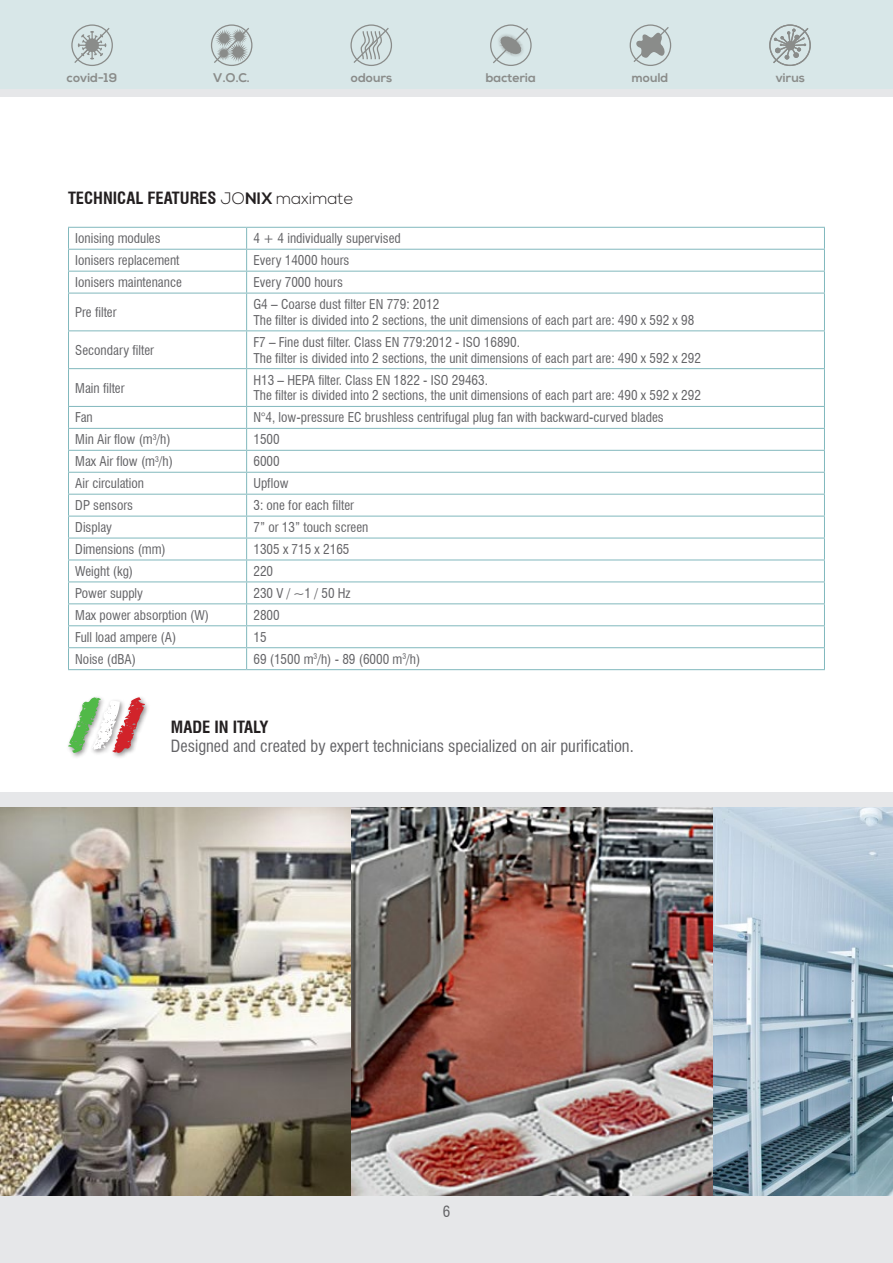
<style>
.page{position:relative;width:893px;height:1263px;background:#fff}
.page>*{position:absolute;margin:0;border:0;box-sizing:border-box;transform-origin:0 0}
.t1{font:condensed 16.5px "Swiss 721 BT";color:#636366}
.t2{font:700 condensed 16.5px "Swiss 721 BT";color:#231f20}
.t3{font:condensed 15px "Swiss 721 BT";color:#636366}
.t4{font:condensed 13.2px "Swiss 721 BT";color:#636366}
.t5{font:700 12.6px "Nexa";color:#8a8c8a}
.s1{font-family:"Nexa";font-weight:300;font-stretch:normal}
.s2{font-family:"Nexa";font-stretch:normal}
</style>
<div class="page">
<div style="left:0;top:792px;width:893px;height:471px;background:#e6e7e9"></div>
<img style="left:0;top:808px;width:893px;height:388px">
<div style="left:66px;top:695px;width:85px;height:64px;background:#231f20;opacity:.5"></div>
<svg style="left:66px;top:697px;width:81px;height:56px"></svg>
<div style="left:0;top:0;width:893px;height:89px;background:#d8e7e8"></div>
<div style="left:0;top:89px;width:893px;height:8px;background:#e6e7e9"></div>
<svg style="left:71px;top:24px;width:42px;height:42px"></svg>
<svg style="left:211px;top:24px;width:41px;height:42px"></svg>
<svg style="left:350px;top:24px;width:42px;height:42px"></svg>
<svg style="left:490px;top:24px;width:42px;height:42px"></svg>
<svg style="left:630px;top:24px;width:41px;height:42px"></svg>
<svg style="left:769px;top:24px;width:42px;height:42px"></svg>
<svg style="left:69px;top:228px;width:755px;height:441px"></svg>
<hr style="left:68px;top:227px;width:179px;height:1px;background:#81b8bd">
<hr style="left:247px;top:227px;width:578px;height:1px;background:#81b8bd">
<hr style="left:68px;top:249px;width:179px;height:1px;background:#81b8bd">
<hr style="left:247px;top:249px;width:578px;height:1px;background:#81b8bd">
<hr style="left:68px;top:271px;width:179px;height:1px;background:#81b8bd">
<svg style="left:68px;top:228px;width:1px;height:65px"></svg>
<hr style="left:247px;top:271px;width:578px;height:1px;background:#81b8bd">
<svg style="left:246px;top:228px;width:1px;height:65px"></svg>
<svg style="left:824px;top:228px;width:1px;height:65px"></svg>
<hr style="left:68px;top:293px;width:179px;height:1px;background:#81b8bd">
<hr style="left:68px;top:294px;width:1px;height:36px;background:#81b8bd">
<hr style="left:247px;top:293px;width:578px;height:1px;background:#81b8bd">
<hr style="left:246px;top:294px;width:1px;height:36px;background:#81b8bd">
<hr style="left:824px;top:294px;width:1px;height:36px;background:#81b8bd">
<hr style="left:68px;top:330px;width:179px;height:1px;background:#81b8bd">
<hr style="left:68px;top:331px;width:1px;height:37px;background:#81b8bd">
<hr style="left:247px;top:330px;width:578px;height:1px;background:#81b8bd">
<hr style="left:246px;top:331px;width:1px;height:37px;background:#81b8bd">
<hr style="left:824px;top:331px;width:1px;height:37px;background:#81b8bd">
<hr style="left:68px;top:368px;width:179px;height:1px;background:#81b8bd">
<hr style="left:68px;top:369px;width:1px;height:37px;background:#81b8bd">
<hr style="left:247px;top:368px;width:578px;height:1px;background:#81b8bd">
<hr style="left:246px;top:369px;width:1px;height:37px;background:#81b8bd">
<hr style="left:824px;top:369px;width:1px;height:37px;background:#81b8bd">
<hr style="left:68px;top:406px;width:179px;height:1px;background:#81b8bd">
<hr style="left:247px;top:406px;width:578px;height:1px;background:#81b8bd">
<hr style="left:68px;top:428px;width:179px;height:1px;background:#81b8bd">
<hr style="left:247px;top:428px;width:578px;height:1px;background:#81b8bd">
<hr style="left:68px;top:450px;width:179px;height:1px;background:#81b8bd">
<hr style="left:247px;top:450px;width:578px;height:1px;background:#81b8bd">
<hr style="left:68px;top:472px;width:179px;height:1px;background:#81b8bd">
<hr style="left:247px;top:472px;width:578px;height:1px;background:#81b8bd">
<hr style="left:68px;top:494px;width:179px;height:1px;background:#81b8bd">
<hr style="left:247px;top:494px;width:578px;height:1px;background:#81b8bd">
<hr style="left:68px;top:516px;width:179px;height:1px;background:#81b8bd">
<hr style="left:247px;top:516px;width:578px;height:1px;background:#81b8bd">
<hr style="left:68px;top:538px;width:179px;height:1px;background:#81b8bd">
<hr style="left:247px;top:538px;width:578px;height:1px;background:#81b8bd">
<hr style="left:68px;top:559px;width:179px;height:1px;background:#81b8bd">
<hr style="left:247px;top:559px;width:578px;height:1px;background:#81b8bd">
<hr style="left:68px;top:581px;width:179px;height:1px;background:#81b8bd">
<hr style="left:247px;top:581px;width:578px;height:1px;background:#81b8bd">
<hr style="left:68px;top:603px;width:179px;height:1px;background:#81b8bd">
<hr style="left:247px;top:603px;width:578px;height:1px;background:#81b8bd">
<hr style="left:68px;top:625px;width:179px;height:1px;background:#81b8bd">
<hr style="left:247px;top:625px;width:578px;height:1px;background:#81b8bd">
<hr style="left:68px;top:647px;width:179px;height:1px;background:#81b8bd">
<svg style="left:68px;top:407px;width:1px;height:262px"></svg>
<hr style="left:247px;top:647px;width:578px;height:1px;background:#81b8bd">
<svg style="left:246px;top:407px;width:1px;height:262px"></svg>
<svg style="left:824px;top:407px;width:1px;height:262px"></svg>
<hr style="left:68px;top:669px;width:179px;height:1px;background:#81b8bd">
<hr style="left:247px;top:669px;width:578px;height:1px;background:#81b8bd">
<p class="t5" style="left:67px;top:70px;width:52px">covid-19</p>
<p class="t5" style="left:213px;top:70px;width:38px">V.O.C.</p>
<p class="t5" style="left:351px;top:70px;width:43px">odours</p>
<p class="t5" style="left:486px;top:70px;width:52px">bacteria</p>
<p class="t5" style="left:632px;top:70px;width:38px">mould</p>
<p class="t5" style="left:776px;top:70px;width:31px">virus</p>
<p class="t2" style="left:68px;top:188px;width:287px">TECHNICAL FEATURES <span class="s1">JO</span><span class="s2">NIX</span> <span class="s1">maximate</span></p>
<p class="t4" style="left:75px;top:231px;width:87px">Ionising modules</p>
<p class="t4" style="left:253px;top:231px;width:149px">4 + 4 individually supervised</p>
<p class="t4" style="left:75px;top:252px;width:106px">Ionisers replacement</p>
<p class="t4" style="left:253px;top:252px;width:98px">Every 14000 hours</p>
<p class="t4" style="left:75px;top:274px;width:108px">Ionisers maintenance</p>
<p class="t4" style="left:253px;top:274px;width:91px">Every 7000 hours</p>
<p class="t4" style="left:75px;top:304px;width:43px">Pre filter</p>
<p class="t4" style="left:253px;top:296px;width:187px">G4 – Coarse dust filter EN 779: 2012</p>
<p class="t4" style="left:253px;top:312px;width:442px">The filter is divided into 2 sections, the unit dimensions of each part are: 490 x 592 x 98</p>
<p class="t4" style="left:75px;top:342px;width:80px">Secondary filter</p>
<p class="t4" style="left:75px;top:380px;width:51px">Main filter</p>
<p class="t4" style="left:253px;top:334px;width:268px">F7 – Fine dust filter. Class EN 779:2012 - ISO 16890.</p>
<p class="t4" style="left:253px;top:350px;width:449px">The filter is divided into 2 sections, the unit dimensions of each part are: 490 x 592 x 292</p>
<p class="t4" style="left:253px;top:372px;width:236px">H13 – HEPA filter. Class EN 1822 - ISO 29463.</p>
<p class="t4" style="left:253px;top:388px;width:449px">The filter is divided into 2 sections, the unit dimensions of each part are: 490 x 592 x 292</p>
<p class="t4" style="left:75px;top:410px;width:19px">Fan</p>
<p class="t4" style="left:253px;top:410px;width:412px">N°4, low-pressure EC brushless centrifugal plug fan with backward-curved blades</p>
<p class="t4" style="left:75px;top:432px;width:97px">Min Air flow (m<sup>3</sup>/h)</p>
<p class="t4" style="left:253px;top:432px;width:28px">1500</p>
<p class="t4" style="left:75px;top:454px;width:99px">Max Air flow (m<sup>3</sup>/h)</p>
<p class="t4" style="left:253px;top:454px;width:28px">6000</p>
<p class="t4" style="left:75px;top:475px;width:70px">Air circulation</p>
<p class="t4" style="left:253px;top:475px;width:37px">Upflow</p>
<p class="t4" style="left:75px;top:497px;width:59px">DP sensors</p>
<p class="t4" style="left:253px;top:497px;width:102px">3: one for each filter</p>
<p class="t4" style="left:75px;top:519px;width:38px">Display</p>
<p class="t4" style="left:253px;top:519px;width:117px">7” or 13” touch screen</p>
<p class="t4" style="left:75px;top:541px;width:92px">Dimensions (mm)</p>
<p class="t4" style="left:253px;top:541px;width:98px">1305 x 715 x 2165</p>
<p class="t4" style="left:75px;top:563px;width:59px">Weight (kg)</p>
<p class="t4" style="left:253px;top:563px;width:21px">220</p>
<p class="t4" style="left:75px;top:585px;width:69px">Power supply</p>
<p class="t4" style="left:253px;top:585px;width:99px">230 V / ~1 / 50 Hz</p>
<p class="t4" style="left:75px;top:607px;width:135px">Max power absorption (W)</p>
<p class="t4" style="left:253px;top:607px;width:28px">2800</p>
<p class="t4" style="left:75px;top:629px;width:102px">Full load ampere (A)</p>
<p class="t4" style="left:253px;top:629px;width:15px">15</p>
<p class="t4" style="left:75px;top:651px;width:62px">Noise (dBA)</p>
<p class="t4" style="left:253px;top:651px;width:168px">69 (1500 m<sup>3</sup>/h) - 89 (6000 m<sup>3</sup>/h)</p>
<p class="t2" style="left:171px;top:717px;width:99px">MADE IN ITALY</p>
<p class="t1" style="left:171px;top:736px;width:464px">Designed and created by expert technicians specialized on air purification.</p>
<p class="t3" style="left:443px;top:1202px;width:9px">6</p>
</div>
